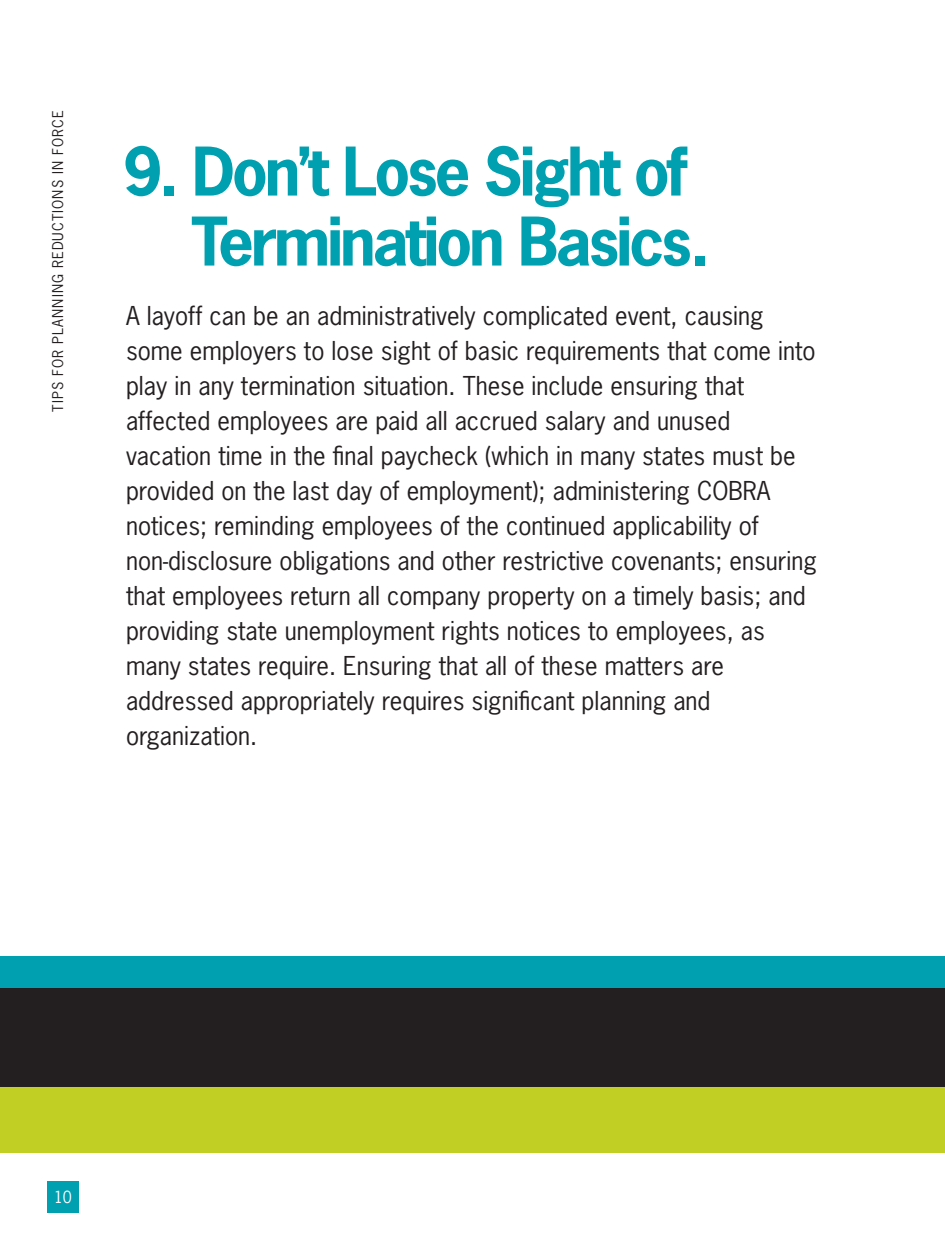
<style>
.page{position:relative;width:945px;height:1260px;background:#fff}
.page>*{position:absolute;margin:0;border:0;box-sizing:border-box;transform-origin:0 0}
.t1{font:700 63px/70px "News Gothic Std";letter-spacing:-.05em;color:#00a0b0}
.t2{font:24.5px/35px "News Gothic Std";color:#231f20}
.t3{font:15.75px "News Gothic Std";color:#fff}
.t4{font:14px "News Gothic Std";letter-spacing:.075em;color:#231f20}
</style>
<div class="page">
<div style="left:47px;top:1181px;width:32px;height:32px;background:#00a0b0"></div>
<div style="left:0;top:987px;width:945px;height:105px;background:#231f20"></div>
<div style="left:0;top:956px;width:945px;height:31px;background:#00a0b0"></div>
<div style="left:0;top:1087px;width:945px;height:65px;background:#c1ce23"></div>
<p class="t4" style="left:49px;top:412px;width:303px;rotate:-90deg">TIPS FOR PLANNING REDUCTIONS IN FORCE</p>
<h1 class="t1" style="left:191px;top:136px;width:520px;text-indent:-68px">9. Don’t Lose Sight of<br>Termination Basics.</h1>
<p class="t2" style="left:126px;top:298px;width:693px">A layoff can be an administratively complicated event, causing some employers to lose sight of basic requirements that come into play in any termination situation. These include ensuring that affected employees are paid all accrued salary and unused vacation time in the final paycheck (which in many states must be provided on the last day of employment); administering COBRA notices; reminding employees of the continued applicability of non-disclosure obligations and other restrictive covenants; ensuring that employees return all company property on a timely basis; and providing state unemployment rights notices to employees, as many states require. Ensuring that all of these matters are addressed appropriately requires significant planning and organization.</p>
<p class="t3" style="left:54px;top:1187px;width:19px">10</p>
</div>
